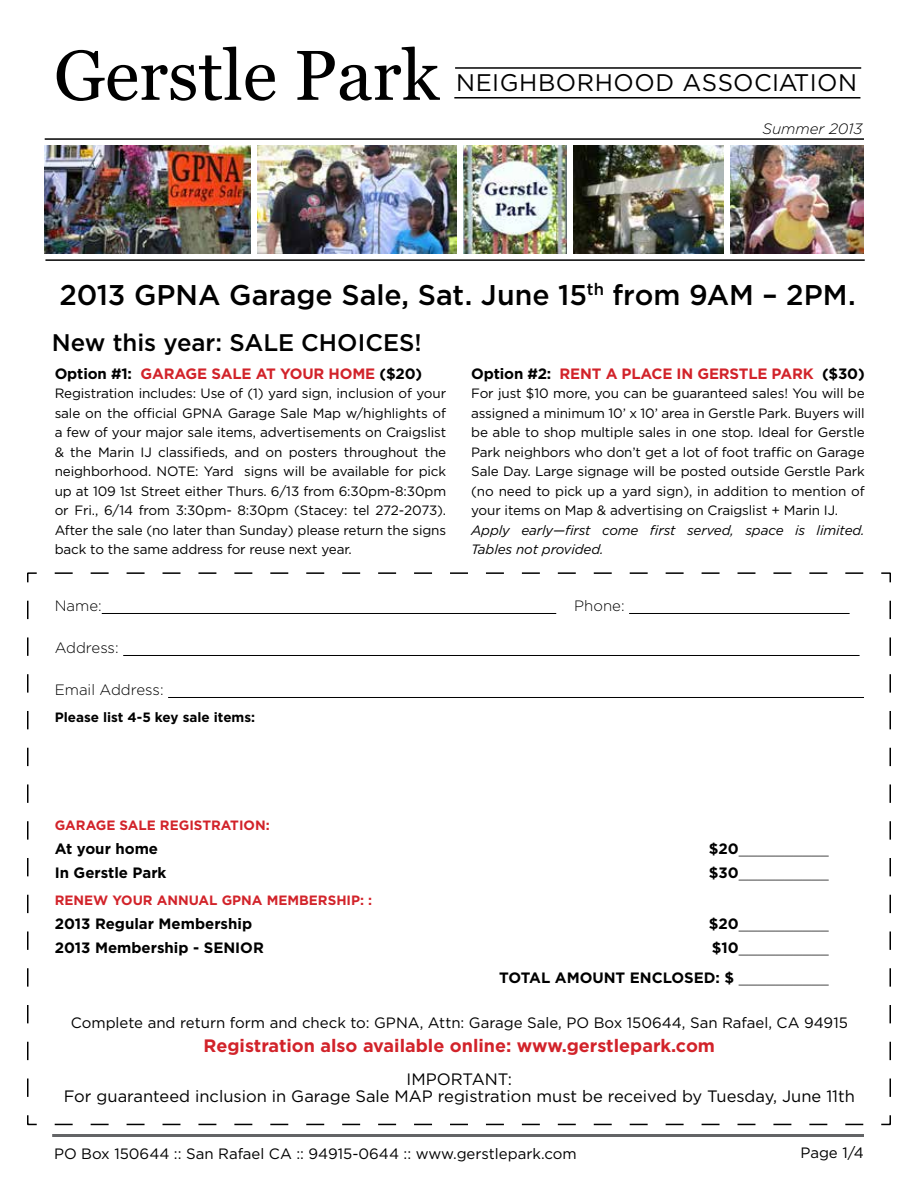
<style>
.page{position:relative;width:918px;height:1188px;background:#fff}
.page>*{position:absolute;margin:0;border:0;box-sizing:border-box;transform-origin:0 0}
.t1{font:70.5px "Georgia";color:#000}
.t2{font:500 28.5px "Gotham";color:#000}
.t3{font:500 24px "Gotham";color:#000}
.t4{font:24px "Gotham";letter-spacing:.02em;color:#000}
.t5{font:700 18px "Gotham";color:#d2232a}
.t6{font:16.5px/16.5px "Gotham";color:#000}
.t7{font:15px "Gotham";color:#000}
.t8{font:700 15px/30px "Gotham";color:#000;text-align:right}
.t9{font:700 15px "Gotham";letter-spacing:-.01em;color:#d2232a}
.t10{font:300 15px "Gotham";color:#000}
.t11{font:italic 300 15px "Gotham";color:#000}
.t12{font:13.5px/19.5px "Gotham";letter-spacing:-.01em;color:#000;text-align:justify}
.t13{font:italic 13.5px/19.5px "Gotham";letter-spacing:-.01em;color:#000}
.t14{font:700 13.5px "Gotham";color:#d2232a}
.t15{font:700 13.5px "Gotham";color:#000}
.s1{color:#000}
.s2{font-weight:700}
.s3{font-weight:300}
</style>
<div class="page">
<hr style="left:455px;top:67px;width:406px;height:2px;background:#000">
<hr style="left:454px;top:97px;width:406px;height:2px;background:#000">
<hr style="left:45px;top:138px;width:819px;height:2px;background:#000">
<hr style="left:45px;top:259px;width:820px;height:2px;background:#000">
<hr style="left:52px;top:1134px;width:812px;height:3px;background:#636466">
<img style="left:45px;top:145px;width:205px;height:108px">
<img style="left:463px;top:145px;width:103px;height:108px">
<img style="left:730px;top:145px;width:134px;height:108px">
<img style="left:257px;top:145px;width:199px;height:108px">
<img style="left:573px;top:145px;width:151px;height:108px">
<svg style="left:27px;top:572px;width:864px;height:554px"></svg>
<hr style="left:102px;top:613px;width:454px;height:1px;background:#000">
<hr style="left:629px;top:613px;width:221px;height:1px;background:#000">
<hr style="left:123px;top:655px;width:737px;height:1px;background:#000">
<hr style="left:168px;top:697px;width:696px;height:1px;background:#000">
<h1 class="t1" style="left:54px;top:24px;width:387px">Gerstle Park</h1>
<h3 class="t4" style="left:456px;top:69px;width:397px">Neighborhood Association</h3>
<p class="t11" style="left:763px;top:120px;width:101px">Summer 2013</p>
<h2 class="t2" style="left:60px;top:278px;width:798px">2013 GPNA Garage Sale, Sat. June 15<sup>th</sup> from 9AM – 2PM.</h2>
<h3 class="t3" style="left:52px;top:328px;width:372px">New this year: SALE CHOICES!</h3>
<p class="t9" style="left:55px;top:365px;width:369px"><span class="s1">Option #1:</span> GARAGE SALE AT YOUR HOME <span class="s1">($20)</span></p>
<p class="t12" style="left:55px;top:384px;width:393px">Registration includes: Use of (1) yard sign, inclusion of your sale on the official GPNA Garage Sale Map w/highlights of a few of your major sale items, advertisements on Craigslist &amp; the Marin IJ classifieds, and on posters throughout the neighborhood. NOTE</p>
<p class="t12" style="left:55px;top:462px;width:393px;text-indent:141px">: Yard signs will be available for pick up at 109 1st Street either Thurs. 6/13 from 6:30pm-8:30pm or Fri., 6/14 from 3:30pm- 8:30pm (Stacey: tel 272-2073).<br>After the sale (no later than Sunday) please return the signs back to the same address for reuse next year.</p>
<p class="t9" style="left:471px;top:365px;width:395px"><span class="s1">Option #2:</span> RENT A PLACE IN GERSTLE PARK <span class="s1">($30)</span></p>
<p class="t12" style="left:471px;top:384px;width:395px">For just $10 more, you can be guaranteed sales! You will be assigned a minimum 10’ x 10’ area in Gerstle Park. Buyers will be able to shop multiple sales in one stop. Ideal for Gerstle Park neighbors who don’t get a lot of foot traffic on Garage Sale Day. Large signage will be posted outside Gerstle Park (no need to pick up a yard sign), in addition to mention of your items on Map &amp; advertising on Craigslist + Marin IJ.</p>
<p class="t13" style="left:471px;top:520px;width:395px">Apply early—first come first served, space is limited.<br>Tables not provided.</p>
<p class="t10" style="left:55px;top:598px;width:49px">Name:</p>
<p class="t10" style="left:574px;top:598px;width:52px">Phone:</p>
<p class="t10" style="left:55px;top:640px;width:66px">Address:</p>
<p class="t10" style="left:55px;top:682px;width:110px">Email Address:</p>
<p class="t15" style="left:55px;top:710px;width:202px">Please list 4-5 key sale items:</p>
<p class="t14" style="left:55px;top:818px;width:22px">Garage</p>
<p class="t14" style="left:119px;top:818px;width:19px">Sale</p>
<p class="t14" style="left:160px;top:818px;width:20px">Registration</p>
<p class="t14" style="left:266px;top:818px;width:5px">:</p>
<p class="t8" style="left:55px;top:834px;width:105px">At your home</p>
<p class="t10" style="left:709px;top:841px;width:121px"><span class="s2">$20</span>__________</p>
<p class="t8" style="left:55px;top:858px;width:113px">In Gerstle Park</p>
<p class="t10" style="left:709px;top:865px;width:121px"><span class="s2">$30</span>__________</p>
<p class="t14" style="left:55px;top:893px;width:20px">Rene</p>
<p class="t14" style="left:93px;top:893px;width:31px">w your</p>
<p class="t14" style="left:157px;top:893px;width:22px">Annual</p>
<p class="t14" style="left:222px;top:893px;width:97px">GPNA Mem bership</p>
<p class="t14" style="left:360px;top:893px;width:14px">: :</p>
<p class="t8" style="left:55px;top:909px;width:199px">2013 Regular Membership</p>
<p class="t10" style="left:709px;top:916px;width:121px"><span class="s2">$20</span>__________</p>
<p class="t8" style="left:55px;top:933px;width:211px">2013 Membership - SENIOR</p>
<p class="t8" style="left:499px;top:933px;width:331px">$10<span class="s3">__________<br></span>TOTAL AMOUNT ENCLOSED: $ <span class="s3">__________</span></p>
<p class="t7" style="left:71px;top:1015px;width:779px">Complete and return form and check to: GPNA, Attn: Garage Sale, PO Box 150644, San Rafael, CA 94915</p>
<h3 class="t5" style="left:204px;top:1036px;width:513px">Registration also available online: www.gerstlepark.com</h3>
<p class="t6" style="left:407px;top:1071px;width:43px">IMPORT</p>
<p class="t6" style="left:64px;top:1071px;width:793px;text-indent:408px">ANT:<br>For guaranteed inclusion in Garage Sale MAP registration must be received by Tuesday, June 11th</p>
<p class="t7" style="left:54px;top:1145px;width:524px">PO Box 150644 :: San Rafael CA :: 94915-0644 :: www.gerstlepark.com</p>
<p class="t7" style="left:800px;top:1145px;width:65px">Page 1/4</p>
</div>
